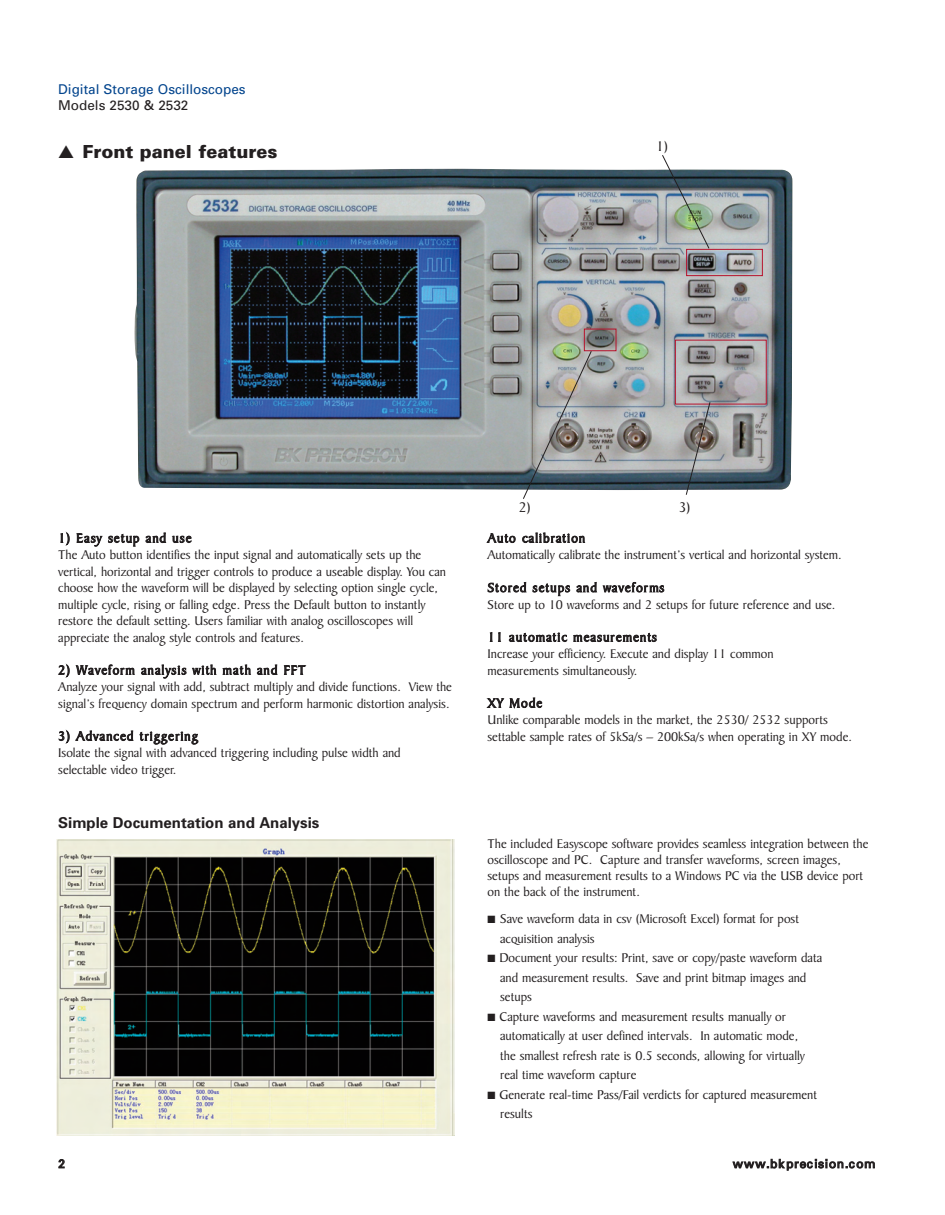
<style>
.page{position:relative;width:945px;height:1215px;background:#fff}
.page>*{position:absolute;margin:0;border:0;box-sizing:border-box;transform-origin:0 0}
.t1{font:900 18px "Univers";color:#231f20}
.t2{font:700 15px "Univers";color:#231f20}
.t3{font:15px "Baker Signet BT";color:#231f20}
.t4{font:13.5px/16.6px "Baker Signet BT";color:#231f20}
.t5{font:13.5px "Univers";color:#02448d}
.t6{font:13.5px "Univers";color:#231f20}
.t7{font:12px "Univers";letter-spacing:.07em;color:#231f20}
</style>
<div class="page">
<img style="left:57px;top:840px;width:397px;height:296px">
<img style="left:134px;top:169px;width:659px;height:321px">
<div style="left:584px;top:329px;width:32px;height:22px;border:1px solid #b7132d"></div>
<div style="left:686px;top:249px;width:77px;height:27px;border:1px solid #b7132d"></div>
<div style="left:675px;top:340px;width:92px;height:64px;border:1px solid #b7132d"></div>
<img style="left:661px;top:155px;width:49px;height:94px">
<img style="left:522px;top:350px;width:70px;height:149px">
<svg style="left:685px;top:401px;width:26px;height:94px;background:#86888b"></svg>
<p class="t5" style="left:58px;top:84px;width:189px">Digital Storage Oscilloscopes</p>
<p class="t6" style="left:58px;top:101px;width:132px">Models 2530 &amp; 2532</p>
<h1 class="t1" style="left:58px;top:145px;width:221px">▲ Front panel features</h1>
<p class="t3" style="left:656px;top:140px;width:13px">1)</p>
<p class="t4" style="left:58px;top:531px;width:389px">1) Easy setup and use<br>The Auto button identifies the input signal and automatically sets up the vertical, horizontal and trigger controls to produce a useable display. You can choose how the waveform will be displayed by selecting option single cycle, multiple cycle, rising or falling edge. Press the Default button to instantly restore the default setting. Users familiar with analog oscilloscopes will appreciate the analog style controls and features.</p>
<p class="t4" style="left:58px;top:663px;width:395px">2) Waveform analysis with math and FFT<br>Analyze your signal with add, subtract multiply and divide functions. View the signal’s frequency domain spectrum and perform harmonic distortion analysis.</p>
<p class="t4" style="left:58px;top:729px;width:344px">3) Advanced triggering<br>Isolate the signal with advanced triggering including pulse width and selectable video trigger.</p>
<p class="t2" style="left:58px;top:818px;width:263px">Simple Documentation and Analysis</p>
<p class="t3" style="left:519px;top:502px;width:13px">2)</p>
<p class="t3" style="left:679px;top:501px;width:13px">3)</p>
<p class="t4" style="left:488px;top:531px;width:356px">Auto calibration<br>Automatically calibrate the instrument’s vertical and horizontal system.</p>
<p class="t4" style="left:488px;top:581px;width:349px">Stored setups and waveforms<br>Store up to 10 waveforms and 2 setups for future reference and use.</p>
<p class="t4" style="left:488px;top:630px;width:288px">11 automatic measurements<br>Increase your efficiency. Execute and display 11 common measurements simultaneously.</p>
<p class="t4" style="left:488px;top:696px;width:366px">XY Mode<br>Unlike comparable models in the market, the 2530/ 2532 supports settable sample rates of 5kSa/s – 200kSa/s when operating in XY mode.</p>
<p class="t4" style="left:488px;top:837px;width:383px;line-height:16.2px">The included Easyscope software provides seamless integration between the oscilloscope and PC. Capture and transfer waveforms, screen images, setups and measurement results to a Windows PC via the USB device port on the back of the instrument.</p>
<p class="t4" style="left:500px;top:911px;width:300px;line-height:19.5px;text-indent:-13px">■ Save waveform data in csv (Microsoft Excel) format for post acquisition analysis</p>
<p class="t4" style="left:500px;top:950px;width:324px;line-height:19.5px;text-indent:-13px">■ Document your results: Print, save or copy/paste waveform data and measurement results. Save and print bitmap images and setups</p>
<p class="t4" style="left:500px;top:1008px;width:306px;line-height:19.5px;text-indent:-13px">■ Capture waveforms and measurement results manually or automatically at user defined intervals. In automatic mode, the smallest refresh rate is 0.5 seconds, allowing for virtually real time waveform capture</p>
<p class="t4" style="left:500px;top:1086px;width:319px;line-height:19.5px;text-indent:-13px">■ Generate real-time Pass/Fail verdicts for captured measurement results</p>
<p class="t7" style="left:58px;top:1159px;width:8px">2</p>
<p class="t7" style="left:733px;top:1159px;width:144px">www.bkprecision.com</p>
</div>
